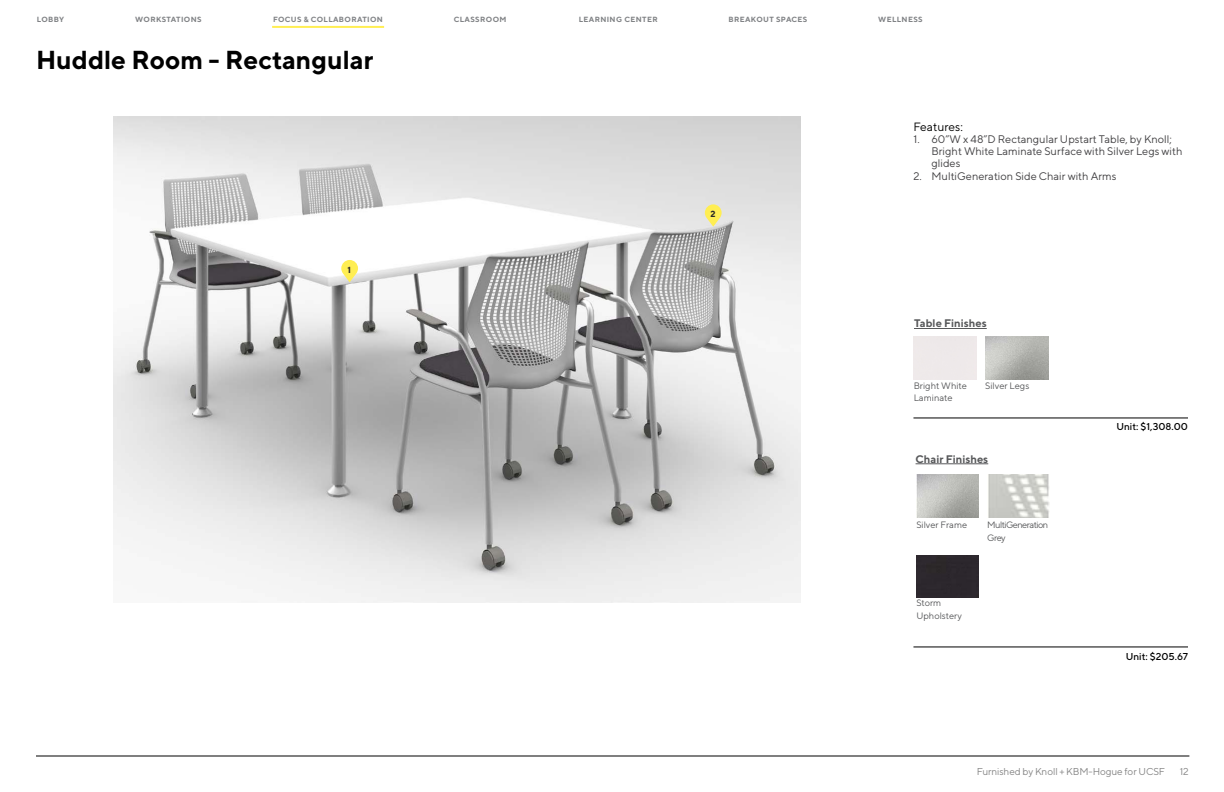
<style>
.page{position:relative;width:1224px;height:792px;background:#fff}
.page>*{position:absolute;margin:0;border:0;box-sizing:border-box;transform-origin:0 0}
.t1{font:700 26px "TT Norms";color:#000}
.t2{font:12px "TT Norms";color:#000}
.t3{font:11px/12.3px "TT Norms";color:#414042}
.t4{font:700 11px "TT Norms";color:#58595b}
.t5{font:10px "TT Norms";letter-spacing:-.01em;color:#848484}
.t6{font:500 10px "TT Norms";color:#000}
.t7{font:9.3px/12.3px "TT Norms";color:#58595b}
.t8{font:9.2px/12.3px "TT Norms";color:#58595b}
.t9{font:9.2px/12.3px "TT Norms";letter-spacing:-.06em;color:#58595b}
.t10{font:700 8.8px "TT Norms";color:#292829}
.t11{font:700 7.5px "TT Norms";letter-spacing:.05em;color:#808285}
</style>
<div class="page">
<img style="left:113px;top:116px;width:687px;height:486px">
<svg style="left:341px;top:260px;width:17px;height:22px"></svg>
<svg style="left:705px;top:204px;width:17px;height:23px"></svg>
<hr style="left:913px;top:418px;width:275px;height:1px;background:#000">
<hr style="left:913px;top:647px;width:275px;height:1px;background:#000">
<img style="left:988px;top:474px;width:62px;height:43px">
<img style="left:916px;top:474px;width:63px;height:43px">
<div style="left:916px;top:555px;width:63px;height:43px;background:#2c272d"></div>
<img style="left:985px;top:337px;width:63px;height:43px">
<hr style="left:914px;top:328px;width:73px;height:1px;background:#58595b">
<hr style="left:916px;top:464px;width:72px;height:1px;background:#58595b">
<hr style="left:36px;top:756px;width:1153px;height:1px;background:#000">
<hr style="left:272px;top:26px;width:112px;height:2px;background:#ffee53">
<p class="t11" style="left:37px;top:14px;width:29px">LOBBY</p>
<p class="t11" style="left:135px;top:14px;width:68px">WORKSTATIONS</p>
<p class="t11" style="left:273px;top:14px;width:111px">FOCUS &amp; COLLABORATION</p>
<p class="t11" style="left:454px;top:14px;width:54px">CLASSROOM</p>
<p class="t11" style="left:579px;top:14px;width:81px">LEARNING CENTER</p>
<p class="t11" style="left:728px;top:14px;width:81px">BREAKOUT SPACES</p>
<p class="t11" style="left:878px;top:14px;width:46px">WELLNESS</p>
<h1 class="t1" style="left:36px;top:44px;width:339px">Huddle Room - Rectangular</h1>
<p class="t10" style="left:348px;top:264px;width:5px">1</p>
<p class="t10" style="left:710px;top:208px;width:7px">2</p>
<p class="t2" style="left:914px;top:119px;width:51px">Features:</p>
<p class="t3" style="left:931px;top:133px;width:253px;text-indent:-18px">1. 60”W x 48”D Rectangular Upstart Table, by Knoll;<br>Bright White Laminate Surface with Silver Legs with glides</p>
<p class="t3" style="left:914px;top:170px;width:205px">2. MultiGeneration Side Chair with Arms</p>
<p class="t4" style="left:914px;top:317px;width:74px">Table Finishes</p>
<p class="t7" style="left:914px;top:379px;width:55px">Bright White<br>Laminate</p>
<p class="t7" style="left:985px;top:379px;width:46px">Silver Legs</p>
<p class="t4" style="left:916px;top:452px;width:74px">Chair Finishes</p>
<p class="t8" style="left:916px;top:519px;width:52px">Silver Frame</p>
<p class="t9" style="left:987px;top:519px;width:63px">MultiGeneration<br>Grey</p>
<p class="t8" style="left:916px;top:597px;width:47px">Storm<br>Upholstery</p>
<p class="t6" style="left:1116px;top:420px;width:73px">Unit: $1,308.00</p>
<p class="t6" style="left:1126px;top:650px;width:64px">Unit: $205.67</p>
<p class="t5" style="left:977px;top:766px;width:190px">Furnished by Knoll + KBM-Hogue for UCSF</p>
<p class="t5" style="left:1180px;top:766px;width:10px">12</p>
</div>
